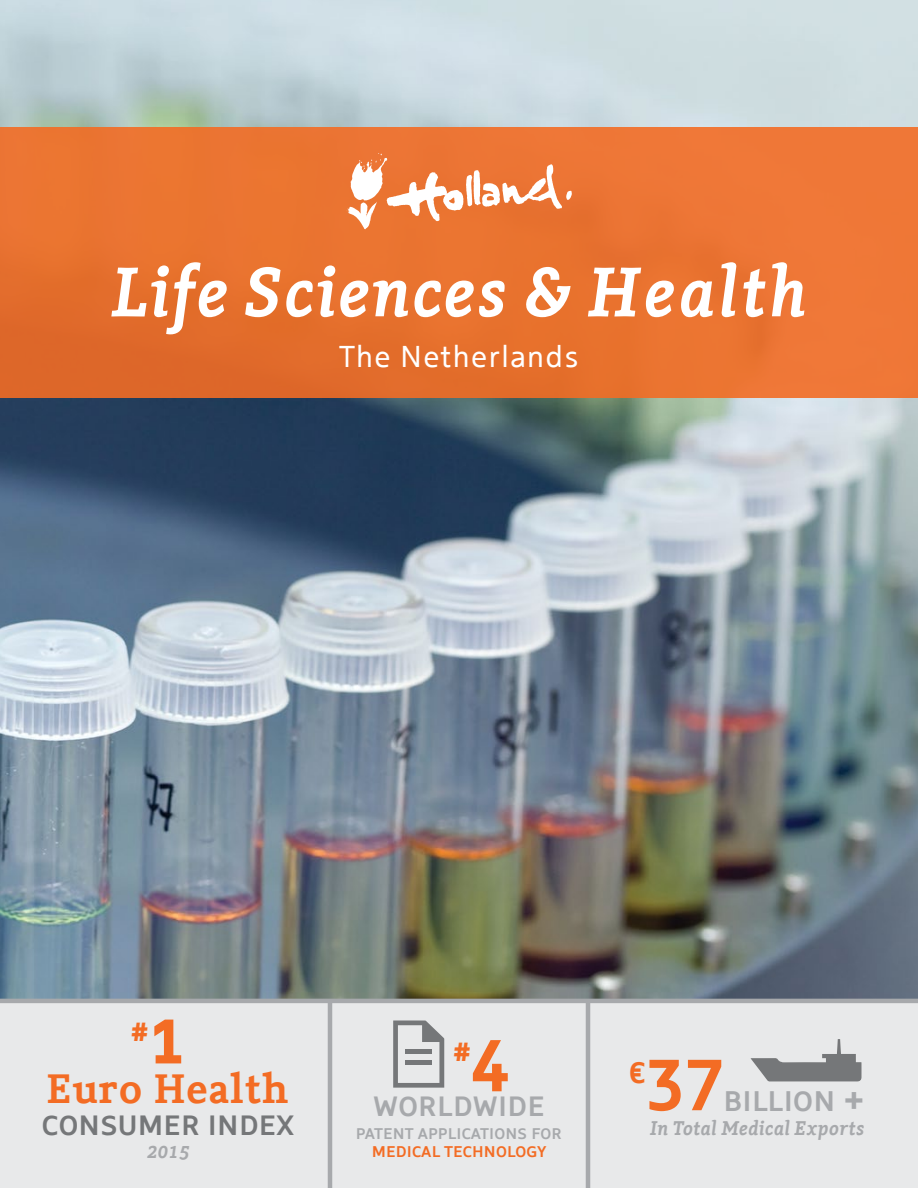
<style>
.page{position:relative;width:918px;height:1188px;background:#fff}
.page>*{position:absolute;margin:0;border:0;box-sizing:border-box;transform-origin:0 0}
.t1{font:700 73.05px "Holland Sans";color:#f36c24}
.t2{font:700 72px "Holland Sans";color:#f36c24}
.Sample_Test_1{font:italic 700 69.6px "Holland Serif";letter-spacing:.005em;color:#fff}
.t3{font:700 40.65px "Holland Serif";color:#f36c24}
.Sample_Test_1-2{font:30px "Holland Sans";letter-spacing:.03em;color:#fff}
.t4{font:700 30px "Holland Sans";color:#f36c24}
.t5{font:700 28.2px "Holland Sans";color:#a7a9ac}
.t6{font:700 27.75px "Holland Sans";color:#757779}
.t7{font:700 27.75px "Holland Sans";color:#a7a9ac}
.t8{font:italic 700 19.65px "Holland Serif";color:#a7a9ac}
.t9{font:700 15.45px/18.5px "Holland Sans";color:#a7a9ac;text-align:center}
.s1{color:#f36c24}
.s2{font-size:38.55px}
</style>
<div class="page">
<img style="left:0;top:0;width:918px;height:999px">
<div style="left:0;top:999px;width:918px;height:189px;background:#e8e9ea"></div>
<hr style="left:586px;top:999px;width:4px;height:189px;background:#a7a9ac">
<hr style="left:328px;top:999px;width:4px;height:189px;background:#a7a9ac">
<div style="left:0;top:127px;width:918px;height:271px;background:linear-gradient(to right,#e46e2b,#ef7736)"></div>
<svg style="left:751px;top:1039px;width:111px;height:43px"></svg>
<svg style="left:393px;top:1020px;width:51px;height:68px"></svg>
<div style="left:405px;top:1060px;width:26px;height:5px;background:#757779"></div>
<div style="left:405px;top:1049px;width:26px;height:5px;background:#757779"></div>
<svg style="left:346px;top:153px;width:226px;height:76px"></svg>
<p class="Sample_Test_1" style="left:110px;top:235px;width:699px">Life Sciences &amp; Health</p>
<p class="Sample_Test_1-2" style="left:339px;top:334px;width:241px">The Netherlands</p>
<p class="t4" style="left:132px;top:1006px;width:18px">#</p>
<p class="t1" style="left:148px;top:978px;width:42px">1</p>
<p class="t3" style="left:47px;top:1056px;width:244px">Euro Health</p>
<p class="t6" style="left:42px;top:1102px;width:254px">CONSUMER INDEX</p>
<p class="t8" style="left:147px;top:1135px;width:45px">2015</p>
<p class="t4" style="left:454px;top:1026px;width:18px">#</p>
<p class="t1" style="left:470px;top:999px;width:42px">4</p>
<p class="t7" style="left:373px;top:1084px;width:173px">WORLDWIDE</p>
<p class="t9" style="left:356px;top:1123px;width:208px">PATENT APPLICATIONS FOR<br><span class="s1">MEDICAL TECHNOLOGY</span></p>
<p class="t4" style="left:629px;top:1048px;width:18px">€</p>
<p class="t2" style="left:645px;top:1019px;width:80px">37</p>
<p class="t5" style="left:724px;top:1078px;width:143px">BILLION <span class="s2">+</span></p>
<p class="t8" style="left:650px;top:1112px;width:217px">In Total Medical Exports</p>
</div>
